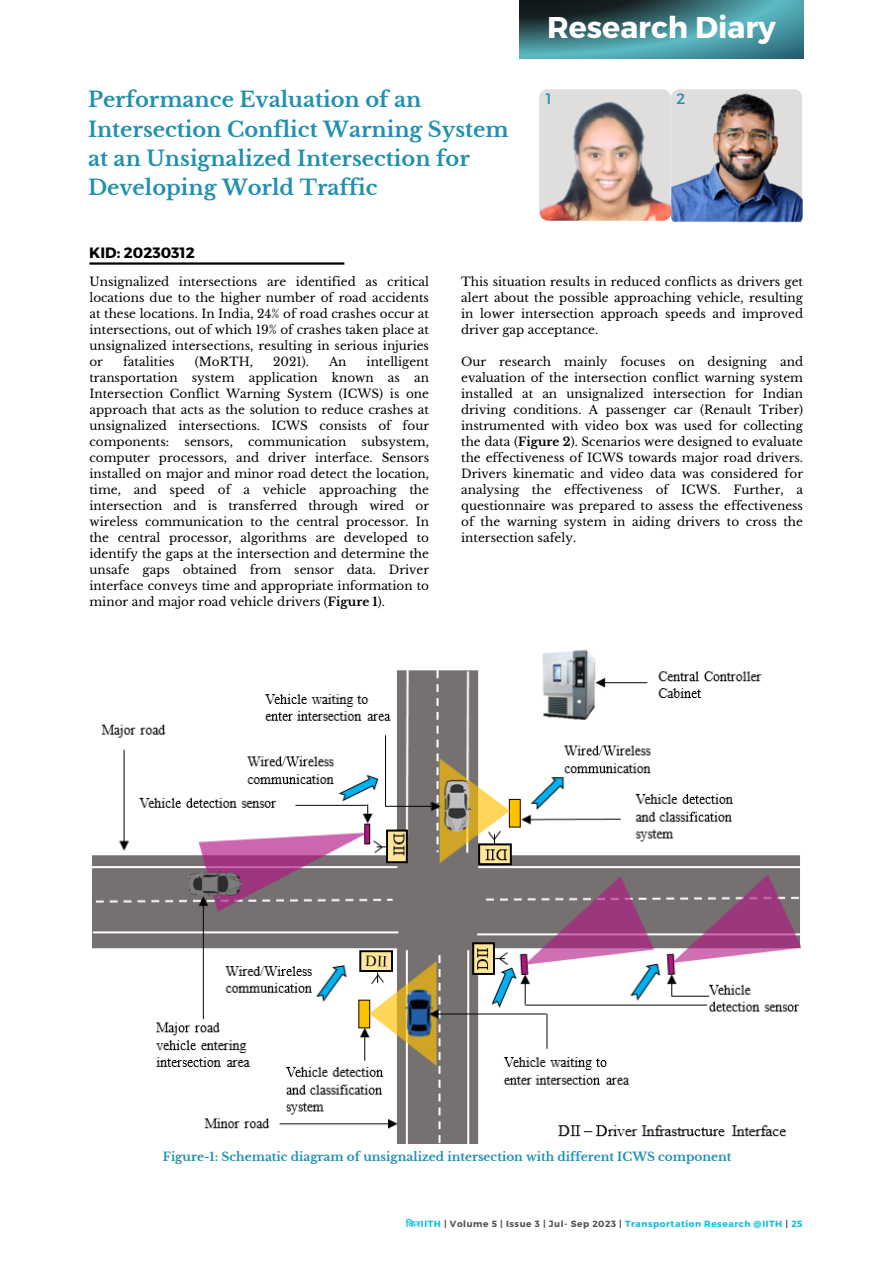
<style>
.page{position:relative;width:893px;height:1264px;background:#fff}
.page>*{position:absolute;margin:0;border:0;box-sizing:border-box;transform-origin:0 0}
.t1{font:700 30px "Montserrat";color:#fff}
.t2{font:700 21px/29.2px "Libre Baskerville";color:#2290ae}
.t3{font:700 15px "Montserrat";color:#000}
.t4{font:15px "Montserrat";color:#2290ae}
.t5{font:12px/16px "Libre Baskerville";color:#000;text-align:justify}
.t6{font:700 12px "Libre Baskerville";color:#2290ae}
.t7{font:700 9px "Montserrat";letter-spacing:.06em;color:#0cc0df}
.s1{font-weight:700}
.s2{font-family:"Noto Sans Devanagari"}
.s3{color:#545454}
</style>
<div class="page">
<hr style="left:89px;top:262px;width:255px;height:3px;background:#000">
<div style="left:670px;top:89px;width:132px;height:132px;background:#dfdedd;border-radius:8px"></div>
<svg style="left:519px;top:0;width:284px;height:59px;background:#3e7d84"></svg>
<img style="left:671px;top:93px;width:131px;height:132px;border-radius:8px">
<img style="left:540px;top:89px;width:131px;height:132px;border-radius:8px">
<img style="left:92px;top:649px;width:709px;height:494px">
<p class="t2" style="left:88px;top:85px;width:422px">Performance Evaluation of an<br>Intersection Conflict Warning System at an Unsignalized Intersection for<br>Developing World Traffic</p>
<p class="t3" style="left:89px;top:242px;width:107px">KID: 20230312</p>
<p class="t1" style="left:547px;top:8px;width:230px">Research Diary</p>
<p class="t4" style="left:545px;top:88px;width:7px">1</p>
<p class="t4" style="left:676px;top:88px;width:10px">2</p>
<p class="t5" style="left:89px;top:273px;width:341px">Unsignalized intersections are identified as critical locations due to the higher number of road accidents at these locations. In India, 24% of road crashes occur at intersections, out of which 19% of crashes taken place at unsignalized intersections, resulting in serious injuries or</p>
<p class="t5" style="left:123px;top:353px;width:53px">fatalities</p>
<p class="t5" style="left:195px;top:353px;width:60px">(MoRTH,</p>
<p class="t5" style="left:273px;top:353px;width:37px">2021).</p>
<p class="t5" style="left:329px;top:353px;width:19px">An</p>
<p class="t5" style="left:89px;top:353px;width:341px;text-indent:277px">intelligent transportation system application known as an Intersection Conflict Warning System (ICWS) is one approach that acts as the solution to reduce crashes at unsignalized intersections. ICWS consists of four components:</p>
<p class="t5" style="left:89px;top:433px;width:341px;text-indent:272px">subsystem, computer processors, and driver interface. Sensors installed on major and minor road detect the location, time, and speed of a vehicle approaching the intersection and is transferred through wired or wireless communication to the central processor. In the central processor, algorithms are developed to identify the gaps at the intersection and determine the unsafe gaps obtained from sensor data. Driver interface conveys time and appropriate information to minor and major road vehicle drivers (<span class="s1">Figure 1</span>).</p>
<p class="t5" style="left:185px;top:433px;width:50px">sensors,</p>
<p class="t5" style="left:248px;top:433px;width:100px">communication</p>
<p class="t5" style="left:461px;top:273px;width:343px">This situation results in reduced conflicts as drivers get alert about the possible approaching vehicle, resulting in lower intersection approach speeds and improved driver gap acceptance.</p>
<p class="t5" style="left:461px;top:353px;width:343px">Our research mainly focuses on designing and evaluation of the intersection conflict warning system installed at an unsignalized intersection for Indian driving conditions. A passenger car (Renault Triber) instrumented with video box was used for collecting the data (<span class="s1">Figure 2</span>). Scenarios were designed to evaluate the effectiveness of ICWS towards major road drivers.<br>Drivers kinematic and video data was considered for analysing the effectiveness of ICWS. Further, a questionnaire was prepared to assess the effectiveness of the warning system in aiding drivers to cross the intersection safely.</p>
<p class="t6" style="left:163px;top:1149px;width:570px">Figure-1: Schematic diagram of unsignalized intersection with different ICWS component</p>
<p class="t7" style="left:406px;top:1217px;width:398px"><span class="s2">कि र</span>IITH <span class="s3">| Volume 5 | Issue 3 | Jul- Sep 2023 |</span> Transportation Research @IITH <span class="s3">|</span> 25</p>
</div>
